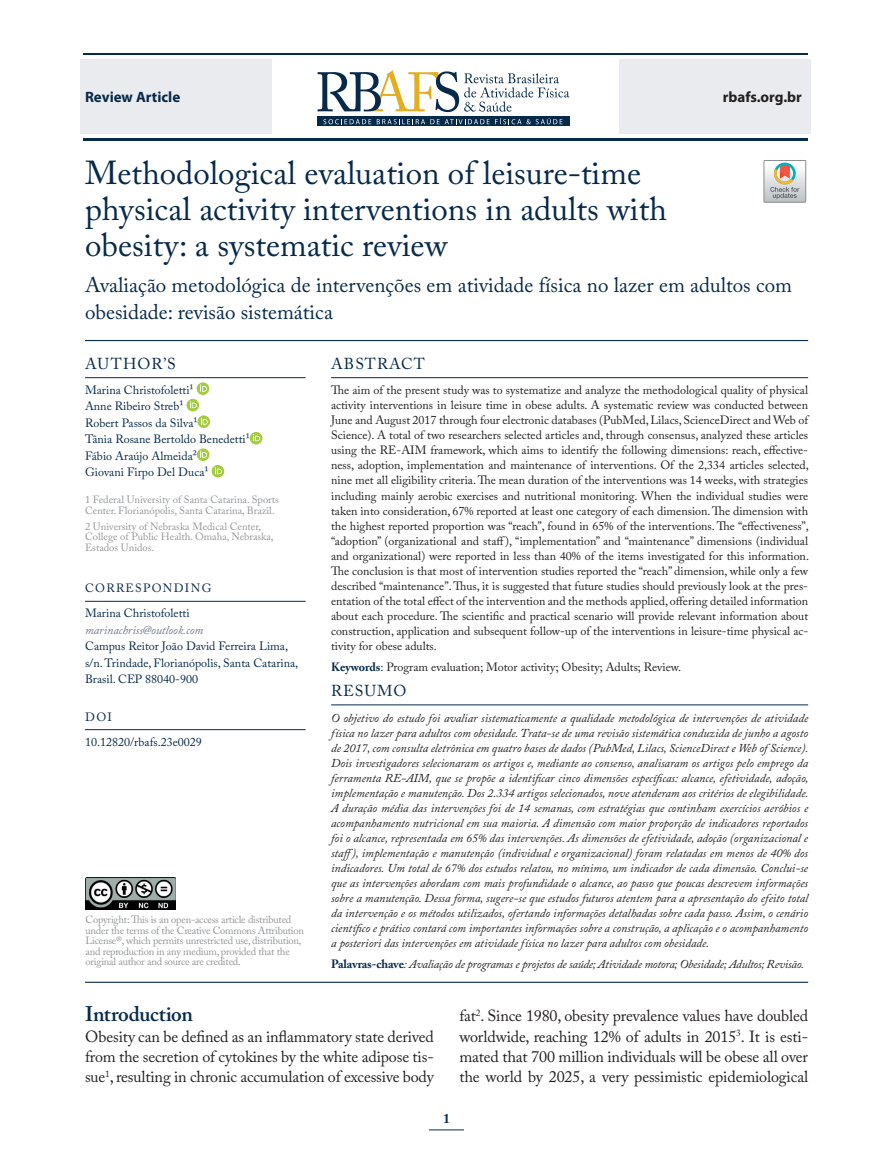
<style>
.page{position:relative;width:893px;height:1170px;background:#fff}
.page>*{position:absolute;margin:0;border:0;box-sizing:border-box;transform-origin:0 0}
.t1{font:33px/36px "Adobe Caslon Pro";color:#082a4a}
.t2{font:21px/27px "Adobe Caslon Pro";color:#082a4a}
.t3{font:600 21px "Adobe Caslon Pro";letter-spacing:-.015em;color:#082a4a}
.t4{font:16.05px/20.2px "Adobe Caslon Pro";letter-spacing:-.01em;color:#231f20;text-align:justify}
.t5{font:15.75px "Adobe Caslon Pro";letter-spacing:.065em;color:#082a4a}
.t6{font:700 15px "Myriad Pro";color:#082a4a}
.t7{font:700 15px "Myriad Pro";color:#231f20}
.t8{font:700 13.5px "Adobe Caslon Pro";color:#082a4a}
.t9{font:12px/15px "Adobe Caslon Pro";color:#231f20;text-align:justify}
.t10{font:italic 12px/15px "Adobe Caslon Pro";letter-spacing:-.015em;color:#231f20;text-align:justify}
.t11{font:12px/16.5px "Adobe Caslon Pro";color:#082a4a}
.t12{font:italic 12px "Adobe Caslon Pro";color:#71758b}
.t13{font:10.5px/10.5px "Adobe Caslon Pro";letter-spacing:-.02em;color:#939598}
.t14{font:10.5px/10.5px "Adobe Caslon Pro";color:#939598}
.s1{font-weight:700;color:#082a4a}
.s2{font-weight:700;font-style:normal;color:#082a4a}
</style>
<div class="page">
<div style="left:619px;top:59px;width:192px;height:75px;background:#eaebef"></div>
<div style="left:80px;top:59px;width:192px;height:75px;background:#eaebef"></div>
<hr style="left:83px;top:53px;width:725px;height:2px;background:#082a4a">
<hr style="left:83px;top:138px;width:725px;height:2px;background:#082a4a">
<svg style="left:318px;top:117px;width:252px;height:9px"></svg>
<svg style="left:323px;top:119px;width:48px;height:5px"></svg>
<svg style="left:377px;top:118px;width:185px;height:6px"></svg>
<svg style="left:318px;top:70px;width:251px;height:42px"></svg>
<svg style="left:764px;top:160px;width:42px;height:42px"></svg>
<hr style="left:429px;top:1129px;width:35px;height:1px;background:#082a4a">
<img style="left:85px;top:877px;width:90px;height:32px">
<hr style="left:85px;top:340px;width:723px;height:1px;background:#082a4a">
<hr style="left:85px;top:377px;width:221px;height:1px;background:#082a4a">
<hr style="left:85px;top:601px;width:221px;height:1px;background:#082a4a">
<hr style="left:85px;top:729px;width:221px;height:1px;background:#082a4a">
<svg style="left:187px;top:382px;width:23px;height:46px"></svg>
<svg style="left:250px;top:432px;width:12px;height:12px"></svg>
<svg style="left:197px;top:448px;width:27px;height:29px"></svg>
<hr style="left:331px;top:377px;width:477px;height:1px;background:#082a4a">
<hr style="left:331px;top:704px;width:477px;height:1px;background:#082a4a">
<hr style="left:85px;top:981px;width:723px;height:1px;background:#082a4a">
<p class="t6" style="left:85px;top:87px;width:97px">Review Article</p>
<p class="t7" style="left:723px;top:87px;width:81px">rbafs.org.br</p>
<h1 class="t1" style="left:85px;top:155px;width:583px">Methodological evaluation of leisure-time physical activity interventions in adults with obesity: a systematic review</h1>
<h2 class="t2" style="left:85px;top:271px;width:708px">Avaliação metodológica de intervenções em atividade física no lazer em adultos com obesidade: revisão sistemática</h2>
<h3 class="t5" style="left:85px;top:354px;width:92px">AUTHOR’S</h3>
<p class="t11" style="left:85px;top:381px;width:166px">Marina Christofoletti¹<br>Anne Ribeiro Streb¹<br>Robert Passos da Silva¹<br>Tânia Rosane Bertoldo Benedetti¹<br>Fábio Araújo Almeida²<br>Giovani Firpo Del Duca¹</p>
<p class="t14" style="left:85px;top:494px;width:195px">1 Federal University of Santa Catarina. Sports<br>Center. Florianópolis, Santa Catarina, Brazil.</p>
<p class="t14" style="left:85px;top:520px;width:190px">2 University of Nebraska Medical Center,<br>College of Public Health. Omaha, Nebraska,<br>Estados Unidos.</p>
<p class="t11" style="left:85px;top:575px;width:128px;line-height:25px">CORRESPONDING<br>Marina Christofoletti</p>
<p class="t12" style="left:85px;top:622px;width:120px">marinachriss@outlook.com</p>
<p class="t11" style="left:85px;top:638px;width:215px">Campus Reitor João David Ferreira Lima, s/n. Trindade, Florianópolis, Santa Catarina,<br>Brasil. CEP 88040-900</p>
<p class="t11" style="left:85px;top:704px;width:118px;line-height:25px">DOI<br>10.12820/rbafs.23e0029</p>
<h3 class="t5" style="left:331px;top:354px;width:95px">ABSTRACT</h3>
<p class="t9" style="left:331px;top:383px;width:479px">The aim of the present study was to systematize and analyze the methodological quality of physical activity interventions in leisure time in obese adults. A systematic review was conducted between June and August 2017 through four electronic databases (PubMed, Lilacs, ScienceDirect and Web of Science). A total of two researchers selected articles and, through consensus, analyzed these articles using the RE-AIM framework, which aims to identify the following dimensions: reach, effective&shy;ness, adoption, implementation and maintenance of interventions. Of the 2,334 articles selected, nine met all eligibility criteria. The mean duration of the interventions was 14 weeks, with strategies including mainly aerobic exercises and nutritional monitoring. When the individual studies were taken into consideration, 67% reported at least one category of each dimension. The dimension with the highest reported proportion was “reach”, found in 65% of the interventions. The “effectiveness”, “adoption” (organizational and staff), “implementation” and “maintenance” dimensions (individual and organizational) were reported in less than 40% of the items investigated for this information.<br>The conclusion is that most of intervention studies reported the “reach” dimension, while only a few described “maintenance”. Thus, it is suggested that future studies should previously look at the pres&shy;entation of the total effect of the intervention and the methods applied, offering detailed information about each procedure. The scientific and practical scenario will provide relevant information about construction, application and subsequent follow-up of the interventions in leisure-time physical ac&shy;tivity for obese adults.</p>
<p class="t9" style="left:331px;top:659px;width:352px"><span class="s1">Keywords</span>: Program evaluation; Motor activity; Obesity; Adults; Review.</p>
<h3 class="t5" style="left:331px;top:681px;width:77px">RESUMO</h3>
<p class="t10" style="left:331px;top:710px;width:479px">O objetivo do estudo foi avaliar sistematicamente a qualidade metodológica de intervenções de atividade física no lazer para adultos com obesidade. Trata-se de uma revisão sistemática conduzida de junho a agosto de 2017, com consulta eletrônica em quatro bases de dados (PubMed, Lilacs, ScienceDirect e Web of Science).<br>Dois investigadores selecionaram os artigos e, mediante ao consenso, analisaram os artigos pelo emprego da ferramenta RE-AIM, que se propõe a identificar cinco dimensões específicas: alcance, efetividade, adoção, implementação e manutenção. Dos 2.334 artigos selecionados, nove atenderam aos critérios de elegibilidade.<br>A duração média das intervenções foi de 14 semanas, com estratégias que continham exercícios aeróbios e acompanhamento nutricional em sua maioria. A dimensão com maior proporção de indicadores reportados foi o alcance, representada em 65% das intervenções. As dimensões de efetividade, adoção (organizacional e staff), implementação e manutenção (individual e organizacional) foram relatadas em menos de 40% dos indicadores. Um total de 67% dos estudos relatou, no mínimo, um indicador de cada dimensão. Conclui-se que as intervenções abordam com mais profundidade o alcance, ao passo que poucas descrevem informações sobre a manutenção. Dessa forma, sugere-se que estudos futuros atentem para a apresentação do efeito total da intervenção e os métodos utilizados, ofertando informações detalhadas sobre cada passo. Assim, o cenário científico e prático contará com importantes informações sobre a construção, a aplicação e o acompanhamento a posteriori das intervenções em atividade física no lazer para adultos com obesidade.</p>
<p class="t10" style="left:331px;top:956px;width:475px"><span class="s2">Palavras-chave</span>: Avaliação de programas e projetos de saúde; Atividade motora; Obesidade; Adultos; Revisão.</p>
<p class="t13" style="left:85px;top:914px;width:220px">Copyright: This is an open-access article distributed under the terms of the Creative Commons Attribution License®, which permits unrestricted use, distribution, and reproduction in any medium, provided that the original author and source are credited.</p>
<h2 class="t3" style="left:85px;top:1001px;width:109px">Introduction</h2>
<h3 class="t4" style="left:85px;top:1025px;width:350px">Obesity can be defined as an inflammatory state derived from the secretion of cytokines by the white adipose tis&shy;sue<sup>1</sup>, resulting in chronic accumulation of excessive body</h3>
<h3 class="t4" style="left:459px;top:1005px;width:350px">fat<sup>2</sup>. Since 1980, obesity prevalence values have doubled worldwide, reaching 12% of adults in 2015<sup>3</sup>. It is esti&shy;mated that 700 million individuals will be obese all over the world by 2025, a very pessimistic epidemiological</h3>
<p class="t8" style="left:443px;top:1110px;width:8px">1</p>
</div>
